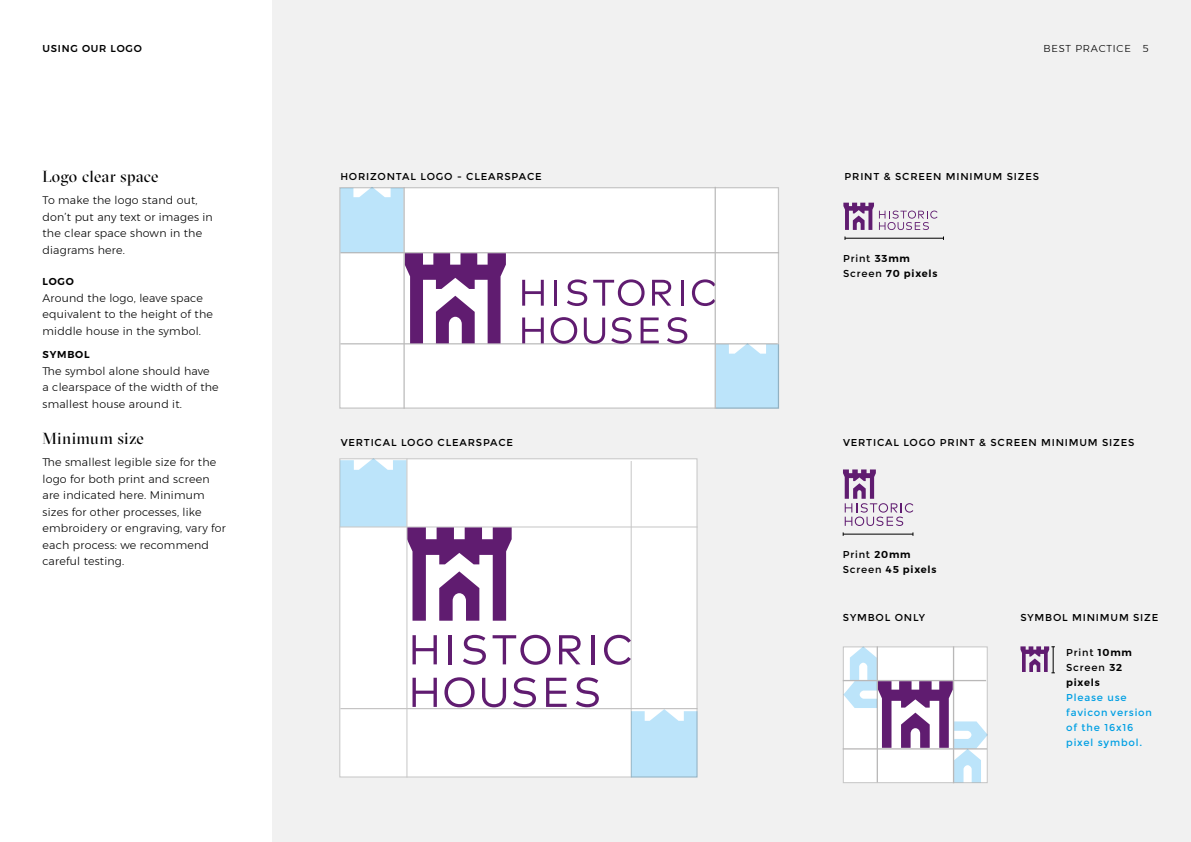
<style>
.page{position:relative;width:1191px;height:842px;background:#fff}
.page>*{position:absolute;margin:0;border:0;box-sizing:border-box;transform-origin:0 0}
.t1{font:16px "GT Sectra Display";letter-spacing:.025em;color:#000}
.t2{font:300 11px/16.5px "Montserrat";letter-spacing:.02em;color:#000}
.t3{font:10px "Montserrat";letter-spacing:.08em;color:#000}
.t4{font:600 10px/15px "Montserrat";letter-spacing:.08em;color:#000}
.t5{font:10px/15px "Montserrat";letter-spacing:.08em;color:#009fe3}
.t6{font:300 10px "Montserrat";letter-spacing:.08em;color:#000}
.t7{font:500 10px "Montserrat";letter-spacing:.08em;color:#000}
.s1{font-weight:400}
</style>
<div class="page">
<div style="left:272px;top:0;width:919px;height:842px;background:#f1f1f1"></div>
<div style="left:339px;top:458px;width:358px;height:319px;background:#fff;border:1px solid #c6c6c6"></div>
<div style="left:339px;top:187px;width:440px;height:222px;background:#fff;border:1px solid #c6c6c6"></div>
<hr style="left:340px;top:252px;width:439px;height:1px;background:#b9b8b8">
<hr style="left:340px;top:343px;width:438px;height:1px;background:#b9b8b8">
<hr style="left:845px;top:238px;width:98px;height:1px;background:#000">
<hr style="left:843px;top:534px;width:70px;height:1px;background:#000">
<svg style="left:843px;top:203px;width:94px;height:27px"></svg>
<hr style="left:630px;top:461px;width:1px;height:316px;background:#c6c6c6">
<hr style="left:340px;top:708px;width:357px;height:1px;background:#b9b8b8">
<hr style="left:339px;top:526px;width:358px;height:1px;background:#c6c6c6">
<svg style="left:522px;top:280px;width:22px;height:26px"></svg>
<hr style="left:554px;top:280px;width:3px;height:26px;background:#601c70">
<svg style="left:567px;top:279px;width:20px;height:27px"></svg>
<svg style="left:593px;top:279px;width:51px;height:27px"></svg>
<svg style="left:652px;top:280px;width:19px;height:26px"></svg>
<hr style="left:681px;top:280px;width:2px;height:26px;background:#601c70">
<svg style="left:692px;top:279px;width:22px;height:27px"></svg>
<svg style="left:522px;top:317px;width:22px;height:26px"></svg>
<svg style="left:550px;top:317px;width:27px;height:27px"></svg>
<svg style="left:584px;top:318px;width:21px;height:26px"></svg>
<svg style="left:611px;top:317px;width:20px;height:27px"></svg>
<svg style="left:640px;top:317px;width:19px;height:26px"></svg>
<svg style="left:667px;top:317px;width:20px;height:27px"></svg>
<svg style="left:340px;top:187px;width:166px;height:156px"></svg>
<svg style="left:716px;top:343px;width:63px;height:66px;background:#bee2f6"></svg>
<hr style="left:403px;top:187px;width:2px;height:222px;background:#b9b8b8">
<hr style="left:714px;top:187px;width:2px;height:222px;background:#b9b8b8">
<hr style="left:842px;top:748px;width:145px;height:1px;background:#b9b8b8">
<hr style="left:842px;top:680px;width:144px;height:1px;background:#b9b8b8">
<hr style="left:953px;top:646px;width:1px;height:137px;background:#b9b8b8">
<svg style="left:843px;top:469px;width:70px;height:57px"></svg>
<svg style="left:843px;top:646px;width:144px;height:136px"></svg>
<svg style="left:1020px;top:646px;width:34px;height:27px"></svg>
<svg style="left:412px;top:635px;width:25px;height:29px"></svg>
<hr style="left:448px;top:635px;width:4px;height:29px;background:#601c70">
<svg style="left:463px;top:635px;width:23px;height:30px"></svg>
<svg style="left:492px;top:635px;width:58px;height:30px"></svg>
<svg style="left:559px;top:635px;width:21px;height:29px"></svg>
<hr style="left:591px;top:635px;width:4px;height:29px;background:#601c70">
<svg style="left:604px;top:635px;width:27px;height:30px"></svg>
<svg style="left:412px;top:678px;width:25px;height:29px"></svg>
<svg style="left:444px;top:677px;width:30px;height:30px"></svg>
<svg style="left:482px;top:678px;width:24px;height:29px"></svg>
<svg style="left:513px;top:677px;width:23px;height:30px"></svg>
<svg style="left:546px;top:678px;width:20px;height:29px"></svg>
<svg style="left:576px;top:677px;width:23px;height:30px"></svg>
<svg style="left:340px;top:458px;width:171px;height:163px"></svg>
<svg style="left:631px;top:709px;width:66px;height:68px;background:#bfe4f8"></svg>
<hr style="left:406px;top:459px;width:1px;height:318px;background:#c6c6c6">
<p class="t7" style="left:43px;top:41px;width:101px">USING OUR LOGO</p>
<p class="t6" style="left:1043px;top:41px;width:107px">BEST PRACTICE 5</p>
<h1 class="t1" style="left:43px;top:167px;width:118px">Logo clear space</h1>
<p class="t2" style="left:43px;top:192px;width:172px">To make the logo stand out, don’t put any text or images in the clear space shown in the diagrams here.</p>
<p class="t4" style="left:43px;top:274px;width:33px">LOGO</p>
<p class="t2" style="left:43px;top:289px;width:172px">Around the logo, leave space equivalent to the height of the middle house in the symbol.</p>
<p class="t4" style="left:43px;top:347px;width:49px">SYMBOL</p>
<p class="t2" style="left:43px;top:362px;width:178px">The symbol alone should have a clearspace of the width of the smallest house around it.</p>
<h1 class="t1" style="left:43px;top:429px;width:103px">Minimum size</h1>
<p class="t2" style="left:43px;top:454px;width:185px">The smallest legible size for the logo for both print and screen are indicated here. Minimum sizes for other processes, like embroidery or engraving, vary for each process: we recommend careful testing.</p>
<p class="t3" style="left:340px;top:170px;width:203px">HORIZONTAL LOGO - CLEARSPACE</p>
<p class="t3" style="left:844px;top:170px;width:196px">PRINT &amp; SCREEN MINIMUM SIZES</p>
<p class="t3" style="left:341px;top:437px;width:174px">VERTICAL LOGO CLEARSPACE</p>
<p class="t4" style="left:843px;top:250px;width:96px"><span class="s1">Print</span> 33mm<br><span class="s1">Screen</span> 70 pixels</p>
<p class="t3" style="left:843px;top:437px;width:293px">VERTICAL LOGO PRINT &amp; SCREEN MINIMUM SIZES</p>
<p class="t4" style="left:842px;top:546px;width:95px"><span class="s1">Print</span> 20mm<br><span class="s1">Screen</span> 45 pixels</p>
<p class="t3" style="left:843px;top:611px;width:84px">SYMBOL ONLY</p>
<p class="t3" style="left:1020px;top:611px;width:139px">SYMBOL MINIMUM SIZE</p>
<p class="t4" style="left:1066px;top:645px;width:67px"><span class="s1">Print</span> 10mm<br><span class="s1">Screen</span> 32 pixels</p>
<p class="t5" style="left:1066px;top:690px;width:87px">Please use favicon version of the 16x16 pixel symbol.</p>
</div>
